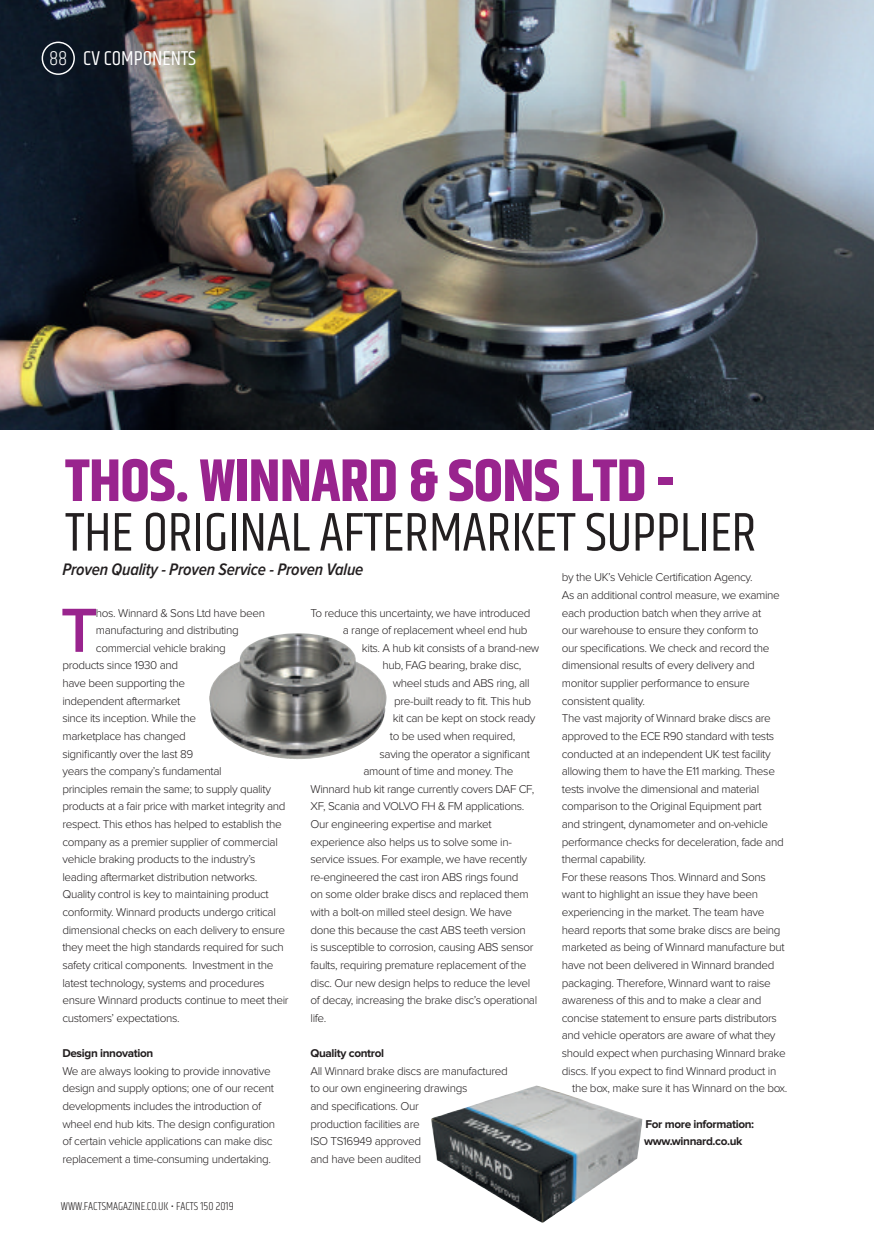
<style>
.page{position:relative;width:874px;height:1236px;background:#fff}
.page>*{position:absolute;margin:0;border:0;box-sizing:border-box;transform-origin:0 0}
.t1{font:600 64.5px "Proxima Nova";color:#99248e}
.t2{font:700 60px "Khand";letter-spacing:-.01em;color:#99248e}
.t3{font:55.8px "Khand";letter-spacing:-.01em;color:#231f20}
.t4{font:20.55px "Khand";color:#fff}
.t5{font:italic 600 17.25px "Proxima Nova Cond";letter-spacing:-.01em;color:#231f20}
.t6{font:300 11.7px/17.5px "Proxima Nova";letter-spacing:-.03em;color:#231f20}
.t7{font:700 11.7px/17.5px "Proxima Nova";letter-spacing:-.03em;color:#231f20}
.t8{font:300 11.7px "Khand";color:#231f20}
.s1{font-weight:300}
</style>
<div class="page">
<img style="left:0;top:0;width:874px;height:430px">
<div style="left:42px;top:42px;width:33px;height:33px;border:1px solid #fff;border-radius:50%"></div>
<img style="left:209px;top:633px;width:178px;height:126px">
<img style="left:431px;top:1085px;width:211px;height:138px">
<h3 class="t4" style="left:49px;top:46px;width:149px"><span class="s1">88</span> CV COMPONENTS</h3>
<h2 class="t2" style="left:65px;top:438px;width:611px">THOS. WINNARD &amp; SONS LTD -</h2>
<h3 class="t3" style="left:65px;top:499px;width:693px">THE ORIGINAL AFTERMARKET SUPPLIER</h3>
<h3 class="t5" style="left:62px;top:561px;width:303px">Proven Quality - Proven Service - Proven Value</h3>
<h1 class="t1" style="left:61px;top:601px;width:39px">T</h1>
<p class="t6" style="left:96px;top:604px;width:171px">hos. Winnard &amp; Sons Ltd have been</p>
<p class="t6" style="left:562px;top:569px;width:192px">by the UK’s Vehicle Certification Agency.</p>
<p class="t6" style="left:562px;top:587px;width:219px">As an additional control measure, we examine</p>
<p class="t6" style="left:562px;top:604px;width:201px">each production batch when they arrive at</p>
<p class="t6" style="left:562px;top:622px;width:198px">our warehouse to ensure they conform to</p>
<p class="t6" style="left:562px;top:640px;width:209px">our specifications. We check and record the</p>
<p class="t6" style="left:562px;top:657px;width:194px">dimensional results of every delivery and</p>
<p class="t6" style="left:562px;top:675px;width:189px">monitor supplier performance to ensure</p>
<p class="t6" style="left:562px;top:693px;width:85px">consistent quality.</p>
<p class="t6" style="left:562px;top:710px;width:211px">The vast majority of Winnard brake discs are</p>
<p class="t6" style="left:562px;top:728px;width:214px">approved to the ECE R90 standard with tests</p>
<p class="t6" style="left:562px;top:745px;width:210px">conducted at an independent UK test facility</p>
<p class="t6" style="left:562px;top:763px;width:215px">allowing them to have the E11 marking. These</p>
<p class="t6" style="left:562px;top:781px;width:199px">tests involve the dimensional and material</p>
<p class="t6" style="left:562px;top:798px;width:201px">comparison to the Original Equipment part</p>
<p class="t6" style="left:562px;top:816px;width:208px">and stringent, dynamometer and on-vehicle</p>
<p class="t6" style="left:562px;top:833px;width:223px">performance checks for deceleration, fade and</p>
<p class="t6" style="left:562px;top:851px;width:86px">thermal capability.</p>
<p class="t6" style="left:562px;top:869px;width:205px">For these reasons Thos. Winnard and Sons</p>
<p class="t6" style="left:562px;top:886px;width:198px">want to highlight an issue they have been</p>
<p class="t6" style="left:562px;top:904px;width:204px">experiencing in the market. The team have</p>
<p class="t6" style="left:562px;top:922px;width:220px">heard reports that some brake discs are being</p>
<p class="t6" style="left:562px;top:939px;width:224px">marketed as being of Winnard manufacture but</p>
<p class="t6" style="left:562px;top:957px;width:214px">have not been delivered in Winnard branded</p>
<p class="t6" style="left:562px;top:974px;width:210px">packaging. Therefore, Winnard want to raise</p>
<p class="t6" style="left:562px;top:992px;width:201px">awareness of this and to make a clear and</p>
<p class="t6" style="left:562px;top:1010px;width:217px">concise statement to ensure parts distributors</p>
<p class="t6" style="left:562px;top:1027px;width:215px">and vehicle operators are aware of what they</p>
<p class="t6" style="left:562px;top:1045px;width:225px">should expect when purchasing Winnard brake</p>
<p class="t6" style="left:562px;top:1063px;width:216px">discs. If you expect to find Winnard product in</p>
<p class="t6" style="left:572px;top:1080px;width:217px">the box, make sure it has Winnard on the box.</p>
<p class="t7" style="left:644px;top:1115px;width:112px">For more information: www.winnard.co.uk</p>
<p class="t6" style="left:311px;top:604px;width:222px">To reduce this uncertainty, we have introduced</p>
<p class="t6" style="left:343px;top:622px;width:186px">a range of replacement wheel end hub</p>
<p class="t6" style="left:362px;top:640px;width:179px">kits. A hub kit consists of a brand-new</p>
<p class="t6" style="left:382px;top:657px;width:141px">hub, FAG bearing, brake disc,</p>
<p class="t6" style="left:393px;top:675px;width:138px">wheel studs and ABS ring, all</p>
<p class="t6" style="left:394px;top:693px;width:138px">pre-built ready to fit. This hub</p>
<p class="t6" style="left:393px;top:710px;width:144px">kit can be kept on stock ready</p>
<p class="t6" style="left:390px;top:728px;width:127px">to be used when required,</p>
<p class="t6" style="left:380px;top:745px;width:152px">saving the operator a significant</p>
<p class="t6" style="left:363px;top:763px;width:152px">amount of time and money. The</p>
<p class="t6" style="left:311px;top:781px;width:225px">Winnard hub kit range currently covers DAF CF,</p>
<p class="t6" style="left:311px;top:798px;width:215px">XF, Scania and VOLVO FH &amp; FM applications.</p>
<p class="t6" style="left:311px;top:816px;width:183px">Our engineering expertise and market</p>
<p class="t6" style="left:311px;top:833px;width:203px">experience also helps us to solve some in-</p>
<p class="t6" style="left:311px;top:851px;width:218px">service issues. For example, we have recently</p>
<p class="t6" style="left:311px;top:869px;width:209px">re-engineered the cast iron ABS rings found</p>
<p class="t6" style="left:311px;top:886px;width:220px">on some older brake discs and replaced them</p>
<p class="t6" style="left:311px;top:904px;width:203px">with a bolt-on milled steel design. We have</p>
<p class="t6" style="left:311px;top:922px;width:217px">done this because the cast ABS teeth version</p>
<p class="t6" style="left:311px;top:939px;width:225px">is susceptible to corrosion, causing ABS sensor</p>
<p class="t6" style="left:311px;top:957px;width:217px">faults, requiring premature replacement of the</p>
<p class="t6" style="left:311px;top:974px;width:221px">disc. Our new design helps to reduce the level</p>
<p class="t6" style="left:311px;top:992px;width:228px">of decay, increasing the brake disc’s operational</p>
<p class="t6" style="left:311px;top:1010px;width:17px">life.</p>
<p class="t7" style="left:311px;top:1045px;width:75px">Quality control</p>
<p class="t6" style="left:311px;top:1063px;width:199px">All Winnard brake discs are manufactured to our own engineering drawings<br>and specifications. Our<br>production facilities are<br>ISO TS16949 approved<br>and have been audited</p>
<p class="t6" style="left:96px;top:622px;width:144px">manufacturing and distributing</p>
<p class="t6" style="left:96px;top:640px;width:131px">commercial vehicle braking</p>
<p class="t6" style="left:62px;top:657px;width:117px">products since 1930 and</p>
<p class="t6" style="left:62px;top:675px;width:124px">have been supporting the</p>
<p class="t6" style="left:62px;top:693px;width:119px">independent aftermarket</p>
<p class="t6" style="left:62px;top:710px;width:135px">since its inception. While the</p>
<p class="t6" style="left:62px;top:728px;width:125px">marketplace has changed</p>
<p class="t6" style="left:62px;top:745px;width:132px">significantly over the last 89</p>
<p class="t6" style="left:62px;top:763px;width:161px">years the company’s fundamental</p>
<p class="t6" style="left:62px;top:781px;width:210px">principles remain the same; to supply quality</p>
<p class="t6" style="left:62px;top:798px;width:225px">products at a fair price with market integrity and</p>
<p class="t6" style="left:62px;top:816px;width:221px">respect. This ethos has helped to establish the</p>
<p class="t6" style="left:62px;top:833px;width:217px">company as a premier supplier of commercial</p>
<p class="t6" style="left:62px;top:851px;width:195px">vehicle braking products to the industry’s</p>
<p class="t6" style="left:62px;top:869px;width:196px">leading aftermarket distribution networks.</p>
<p class="t6" style="left:62px;top:886px;width:208px">Quality control is key to maintaining product</p>
<p class="t6" style="left:62px;top:904px;width:215px">conformity. Winnard products undergo critical</p>
<p class="t6" style="left:62px;top:922px;width:224px">dimensional checks on each delivery to ensure</p>
<p class="t6" style="left:62px;top:939px;width:223px">they meet the high standards required for such</p>
<p class="t6" style="left:62px;top:957px;width:212px">safety critical components. Investment in the</p>
<p class="t6" style="left:62px;top:974px;width:204px">latest technology, systems and procedures</p>
<p class="t6" style="left:62px;top:992px;width:228px">ensure Winnard products continue to meet their</p>
<p class="t6" style="left:62px;top:1010px;width:119px">customers’ expectations.</p>
<p class="t7" style="left:62px;top:1045px;width:92px">Design innovation</p>
<p class="t6" style="left:62px;top:1063px;width:214px">We are always looking to provide innovative design and supply options; one of our recent developments includes the introduction of wheel end hub kits. The design configuration of certain vehicle applications can make disc replacement a time-consuming undertaking.</p>
<p class="t8" style="left:61px;top:1199px;width:174px">WWW.FACTSMAGAZINE.CO.UK • FACTS 150 2019</p>
</div>
